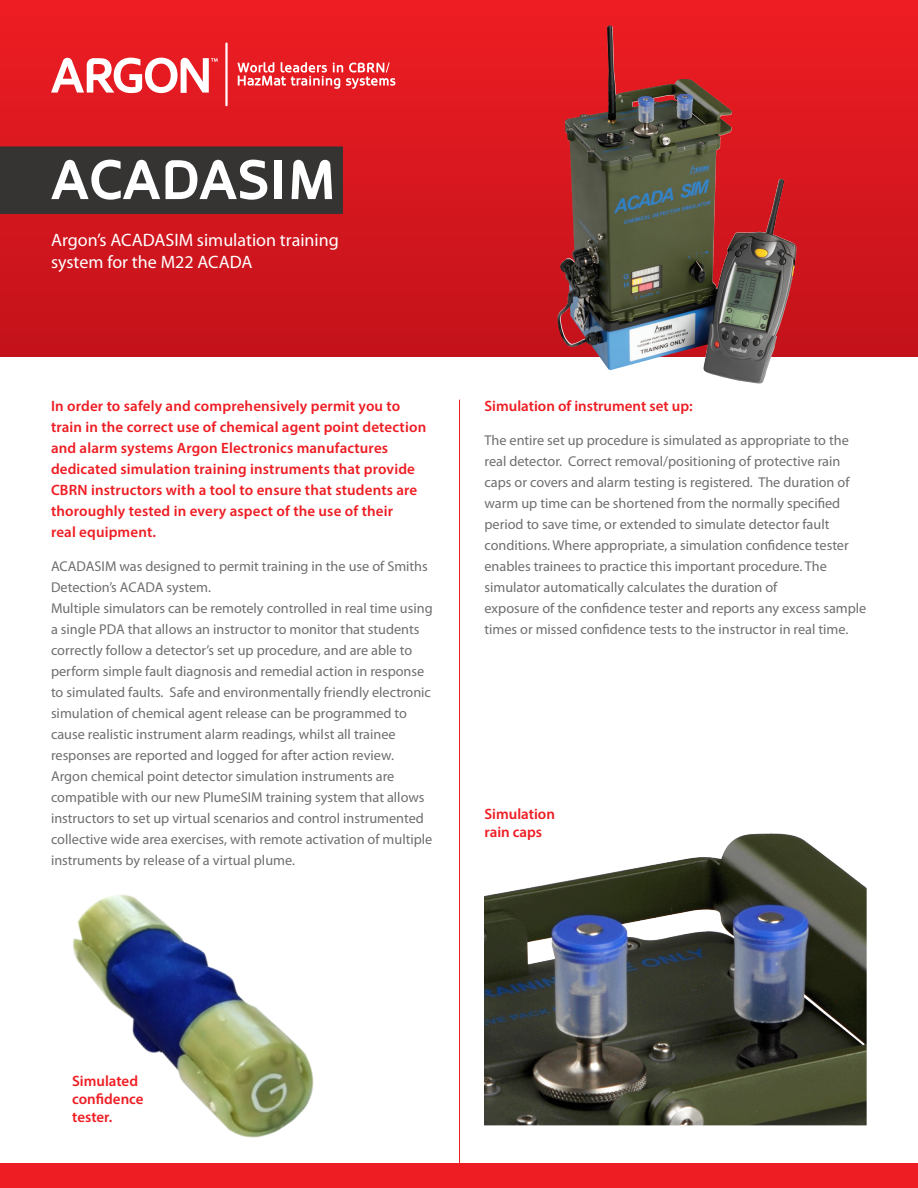
<style>
.page{position:relative;width:918px;height:1188px;background:#fff}
.page>*{position:absolute;margin:0;border:0;box-sizing:border-box;transform-origin:0 0}
.Product_title{font:700 55.5px "Oblik";color:#fff}
.Product_strapline{font:18px/21.6px "Myriad Pro";color:#fff}
.Red_intro_para{font:600 15px/21px "Myriad Pro";letter-spacing:.01em;color:#ee1d23}
.picture_captions{font:600 15px/18px "Myriad Pro";color:#ee1d23}
.Red_Subhead{font:600 15px "Myriad Pro";color:#ee1d23}
.body_text{font:14.25px/21px "Myriad Pro";color:#706e6f}
</style>
<div class="page">
<svg style="left:0;top:0;width:918px;height:356px;background:#c62226"></svg>
<div style="left:0;top:146px;width:343px;height:68px;background:#363333"></div>
<img style="left:73px;top:895px;width:241px;height:243px">
<img style="left:485px;top:833px;width:382px;height:292px">
<img style="left:565px;top:26px;width:44px;height:232px">
<hr style="left:225px;top:43px;width:3px;height:63px;background:#fff">
<svg style="left:51px;top:58px;width:167px;height:35px"></svg>
<svg style="left:237px;top:62px;width:158px;height:27px;background:#ec5b60"></svg>
<hr style="left:459px;top:400px;width:1px;height:777px;background:#ee1d23">
<div style="left:0;top:1163px;width:918px;height:25px;background:#ee1d23"></div>
<p class="Product_title" style="left:51px;top:148px;width:287px">ACADASIM</p>
<p class="Product_strapline" style="left:51px;top:230px;width:289px">Argon’s ACADASIM simulation training system for the M22 ACADA</p>
<p class="Red_intro_para" style="left:51px;top:395px;width:377px">In order to safely and comprehensively permit you to train in the correct use of chemical agent point detection and alarm systems Argon Electronics manufactures dedicated simulation training instruments that provide CBRN instructors with a tool to ensure that students are thoroughly tested in every aspect of the use of their<br>real equipment.</p>
<p class="body_text" style="left:51px;top:556px;width:378px">ACADASIM was designed to permit training in the use of Smiths<br>Detection’s ACADA system.</p>
<p class="body_text" style="left:51px;top:598px;width:383px">Multiple simulators can be remotely controlled in real time using a single PDA that allows an instructor to monitor that students correctly follow a detector’s set up procedure, and are able to perform simple fault diagnosis and remedial action in response to simulated faults. Safe and environmentally friendly electronic simulation of chemical agent release can be programmed to cause realistic instrument alarm readings, whilst all trainee responses are reported and logged for after action review.</p>
<p class="body_text" style="left:51px;top:766px;width:383px">Argon chemical point detector simulation instruments are compatible with our new PlumeSIM training system that allows instructors to set up virtual scenarios and control instrumented collective wide area exercises, with remote activation of multiple instruments by release of a virtual plume.</p>
<p class="Red_Subhead" style="left:485px;top:396px;width:210px">Simulation of instrument set up:</p>
<p class="body_text" style="left:485px;top:430px;width:367px">The entire set up procedure is simulated as appropriate to the real detector. Correct removal/positioning of protective rain caps or covers and alarm testing is registered. The duration of warm up time can be shortened from the normally specified period to save time, or extended to simulate detector fault conditions. Where appropriate, a simulation confidence tester enables trainees to practice this important procedure. The simulator automatically calculates the duration of</p>
<p class="body_text" style="left:485px;top:598px;width:383px">exposure of the confidence tester and reports any excess sample times or missed confidence tests to the instructor in real time.</p>
<p class="picture_captions" style="left:485px;top:805px;width:72px">Simulation rain caps</p>
<p class="picture_captions" style="left:72px;top:1071px;width:73px">Simulated confidence tester.</p>
</div>
